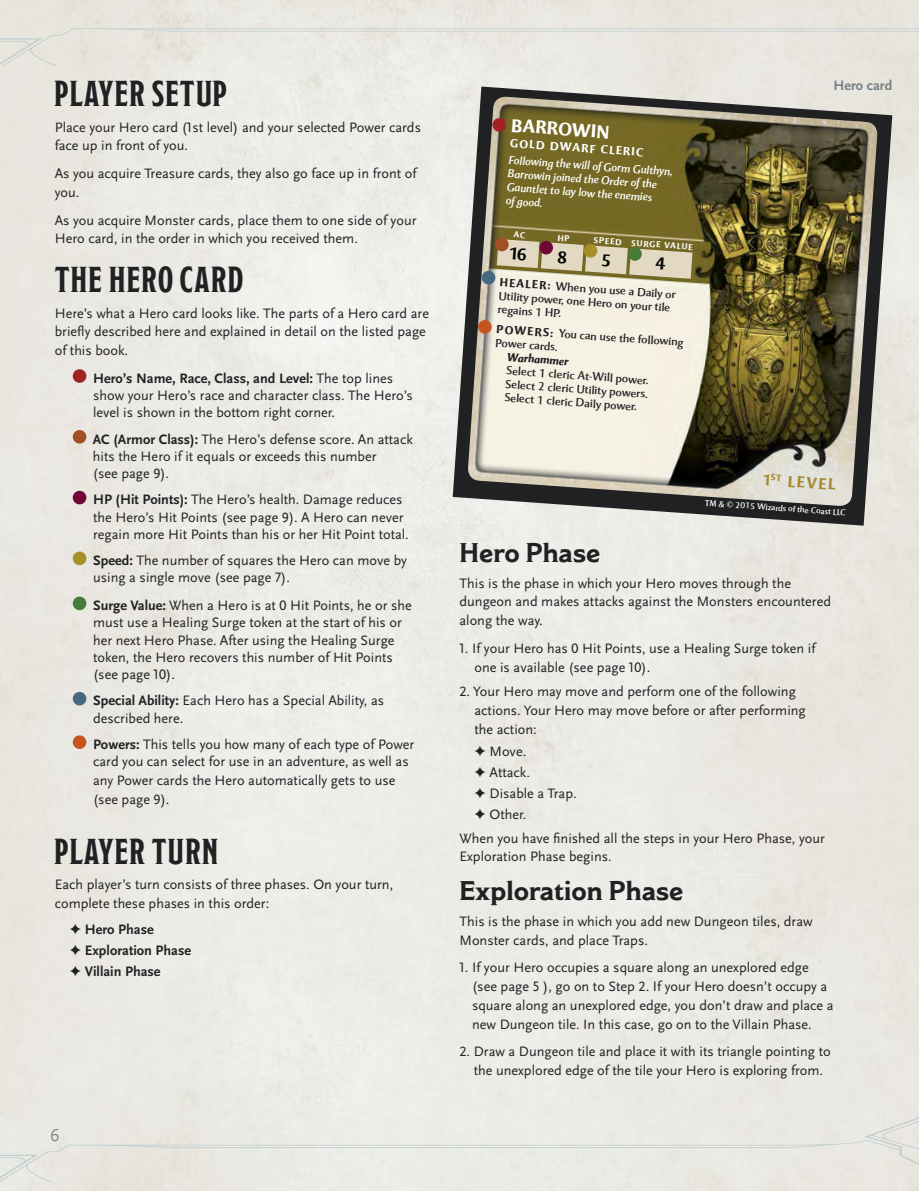
<style>
.page{position:relative;width:919px;height:1191px;background:#fff}
.page>*{position:absolute;margin:0;border:0;box-sizing:border-box;transform-origin:0 0}
.t1{font:36px "Modesto Condensed";letter-spacing:.025em;color:#202123}
.t2{font:700 27px "Modesto Text";color:#202123}
.t3{font:700 18.45px "Mentor Sans Std";color:#fff}
.t4{font:18px "Scala Sans OT";color:#758187}
.t5{font:700 15.9px "Mentor Sans Std";color:#a48a2f}
.t6{font:14.25px/18.8px "Scala Sans OT";color:#202123}
.t7{font:700 14.25px/21px "Scala Sans OT";color:#202123}
.t8{font:700 14.25px "Scala Sans OT";color:#758187}
.t9{font:11.7px/13.5px "Mentor Sans Std";color:#202123}
.t10{font:italic 11.7px/13.5px "Mentor Sans Std";color:#fff}
.t11{font:700 11.7px "Mentor Sans Std";color:#fff}
.t12{font:italic 700 11.7px "Mentor Sans Std";color:#202123}
.t13{font:8.55px "Mentor Sans Std";color:#fff}
.t14{font:700 8.55px "Mentor Sans Std";color:#fff}
.s1{font-weight:700}
</style>
<div class="page">
<img style="left:0;top:0;width:918px;height:1191px">
<svg style="left:0;top:1117px;width:918px;height:65px;fill:#e9eae4"></svg>
<svg style="left:0;top:28px;width:918px;height:38px"></svg>
<svg style="left:452px;top:87px;width:440px;height:438px;fill:#e9e7e1"></svg>
<img style="left:467px;top:97px;width:411px;height:410px">
<div style="left:492px;top:118px;width:14px;height:14px;background:#a12124;border-radius:50%"></div>
<svg style="left:494px;top:237px;width:15px;height:15px"></svg>
<div style="left:481px;top:270px;width:14px;height:15px;background:#466982;border-radius:50%"></div>
<svg style="left:477px;top:320px;width:15px;height:14px"></svg>
<div style="left:73px;top:369px;width:13px;height:14px;background:#a12124;border-radius:50%"></div>
<div style="left:73px;top:430px;width:13px;height:13px;background:#a25025;border-radius:50%"></div>
<div style="left:73px;top:491px;width:13px;height:13px;background:#700739;border-radius:50%"></div>
<div style="left:73px;top:551px;width:13px;height:14px;background:#a59027;border-radius:50%"></div>
<div style="left:73px;top:596px;width:13px;height:14px;background:#477b39;border-radius:50%"></div>
<div style="left:73px;top:692px;width:13px;height:13px;background:#466982;border-radius:50%"></div>
<div style="left:73px;top:735px;width:13px;height:14px;background:#c6541d;border-radius:50%"></div>
<svg style="left:496px;top:231px;width:196px;height:48px"></svg>
<h1 class="t1" style="left:55px;top:76px;width:174px">PLAYER SETUP</h1>
<p class="t6" style="left:55px;top:118px;width:368px">Place your Hero card (1st level) and your selected Power cards face up in front of you.</p>
<p class="t6" style="left:55px;top:164px;width:365px">As you acquire Treasure cards, they also go face up in front of you.</p>
<p class="t6" style="left:55px;top:211px;width:363px">As you acquire Monster cards, place them to one side of your<br>Hero card, in the order in which you received them.</p>
<h1 class="t1" style="left:55px;top:262px;width:190px">THE HERO CARD</h1>
<p class="t6" style="left:55px;top:304px;width:376px">Here’s what a Hero card looks like. The parts of a Hero card are briefly described here and explained in detail on the listed page of this book.</p>
<p class="t6" style="left:93px;top:370px;width:321px;line-height:17.2px"><span class="s1">Hero’s Name, Race, Class, and Level:</span> The top lines show your Hero’s race and character class. The Hero’s level is shown in the bottom right corner.</p>
<p class="t6" style="left:93px;top:431px;width:321px;line-height:17.2px"><span class="s1">AC (Armor Class):</span> The Hero’s defense score. An attack hits the Hero if it equals or exceeds this number<br>(see page 9).</p>
<p class="t6" style="left:93px;top:491px;width:317px;line-height:17.2px"><span class="s1">HP (Hit Points):</span> The Hero’s health. Damage reduces the Hero’s Hit Points (see page 9). A Hero can never regain more Hit Points than his or her Hit Point total.</p>
<p class="t6" style="left:93px;top:552px;width:315px;line-height:17.2px"><span class="s1">Speed:</span> The number of squares the Hero can move by using a single move (see page 7).</p>
<p class="t6" style="left:93px;top:597px;width:320px;line-height:17.2px"><span class="s1">Surge Value:</span> When a Hero is at 0 Hit Points, he or she must use a Healing Surge token at the start of his or her next Hero Phase. After using the Healing Surge token, the Hero recovers this number of Hit Points (see page 10).</p>
<p class="t6" style="left:93px;top:692px;width:292px;line-height:17.2px"><span class="s1">Special Ability:</span> Each Hero has a Special Ability, as described here.</p>
<p class="t6" style="left:93px;top:736px;width:323px;line-height:17.2px"><span class="s1">Powers:</span> This tells you how many of each type of Power card you can select for use in an adventure, as well as</p>
<p class="t6" style="left:93px;top:771px;width:304px">any Power cards the Hero automatically gets to use (see page 9).</p>
<h1 class="t1" style="left:55px;top:833px;width:165px">PLAYER TURN</h1>
<p class="t6" style="left:55px;top:875px;width:340px">Each player’s turn consists of three phases. On your turn, complete these phases in this order:</p>
<p class="t7" style="left:70px;top:918px;width:123px">✦ Hero Phase<br>✦ Exploration Phase ✦ Villain Phase</p>
<p class="t4" style="left:50px;top:1125px;width:11px">6</p>
<p class="t3" style="left:512px;top:113px;width:100px;rotate:4deg">BARROWIN</p>
<p class="t10" style="left:509px;top:153px;width:166px;rotate:4deg">Following the will of Gorm Gulthyn,<br>Barrowin joined the Order of the<br>Gauntlet to lay low the enemies<br>of good.</p>
<p class="t14" style="left:594px;top:235px;width:101px;rotate:4deg">SPEED SURGE VALUE</p>
<p class="t11" style="left:510px;top:135px;width:135px;rotate:4deg">GOLD DWARF CLERIC</p>
<p class="t9" style="left:500px;top:275px;width:178px;rotate:4deg"><span class="s1">HEALER:</span> When you use a Daily or<br>Utility power, one Hero on your tile regains 1 HP.</p>
<p class="t9" style="left:497px;top:322px;width:189px;rotate:4deg"><span class="s1">POWERS:</span> You can use the following<br>Power cards.</p>
<p class="t12" style="left:508px;top:349px;width:63px;rotate:4deg">Warhammer</p>
<p class="t9" style="left:507px;top:364px;width:144px;text-align:justify;rotate:4deg">Select 1 cleric At-Will power.<br>Select 2 cleric Utility powers.<br>Select 1 cleric Daily power.</p>
<p class="t8" style="left:833px;top:77px;width:60px">Hero card</p>
<p class="t5" style="left:763px;top:469px;width:75px;rotate:4deg">1<sup>ST</sup> LEVEL</p>
<p class="t13" style="left:705px;top:497px;width:142px;rotate:4deg">TM &amp; © 2015 Wizards of the Coast LLC</p>
<h2 class="t2" style="left:459px;top:538px;width:142px">Hero Phase</h2>
<p class="t6" style="left:459px;top:574px;width:373px">This is the phase in which your Hero moves through the dungeon and makes attacks against the Monsters encountered along the way.</p>
<p class="t6" style="left:474px;top:639px;width:344px;text-indent:-15px">1. If your Hero has 0 Hit Points, use a Healing Surge token if one is available (see page 10).</p>
<p class="t6" style="left:474px;top:682px;width:333px;text-indent:-15px">2. Your Hero may move and perform one of the following actions. Your Hero may move before or after performing the action:</p>
<p class="t6" style="left:474px;top:741px;width:104px;line-height:21px">✦ Move.<br>✦ Attack.<br>✦ Disable a Trap. ✦ Other.</p>
<p class="t6" style="left:459px;top:829px;width:367px">When you have finished all the steps in your Hero Phase, your<br>Exploration Phase begins.</p>
<h2 class="t2" style="left:459px;top:876px;width:225px">Exploration Phase</h2>
<p class="t6" style="left:459px;top:912px;width:354px">This is the phase in which you add new Dungeon tiles, draw<br>Monster cards, and place Traps.</p>
<p class="t6" style="left:472px;top:958px;width:363px;text-indent:-13px">1. If your Hero occupies a square along an unexplored edge (see page 5 ), go on to Step 2. If your Hero doesn’t occupy a square along an unexplored edge, you don’t draw and place a new Dungeon tile. In this case, go on to the Villain Phase.</p>
<p class="t6" style="left:459px;top:1042px;width:372px;text-align:center">2. Draw a Dungeon tile and place it with its triangle pointing to the unexplored edge of the tile your Hero is exploring from.</p>
</div>
